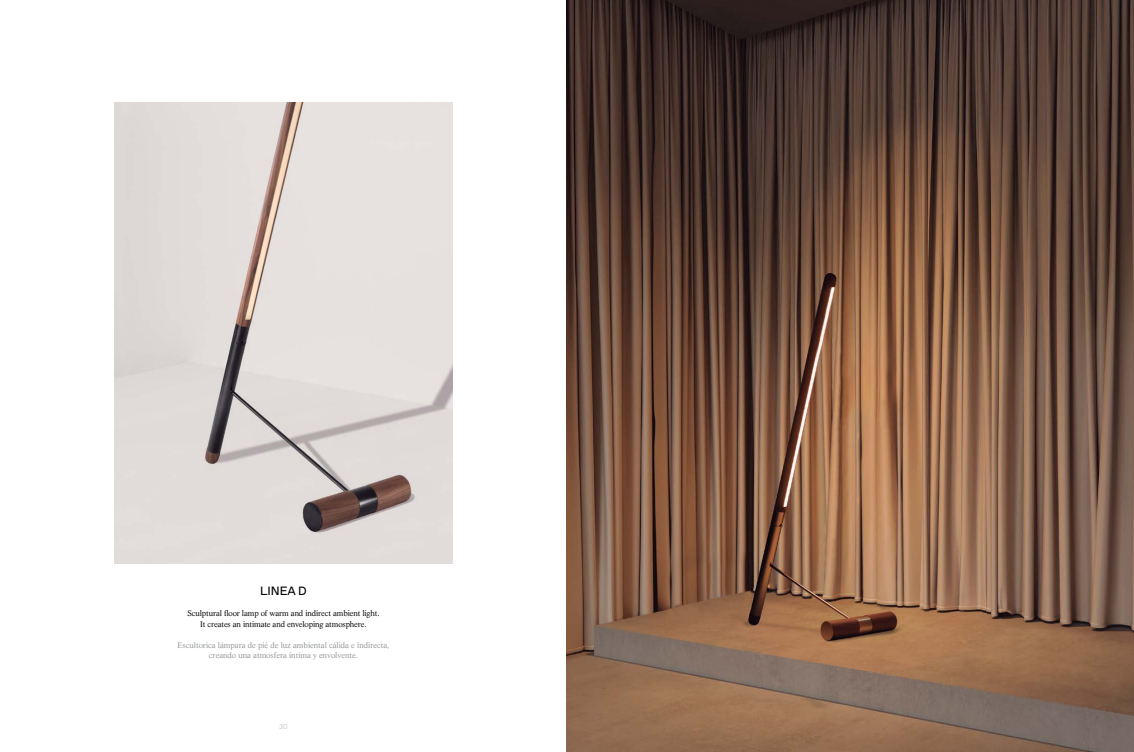
<style>
.page{position:relative;width:1134px;height:752px;background:#fff}
.page>*{position:absolute;margin:0;border:0;box-sizing:border-box;transform-origin:0 0}
.t1{font:12px "Favorit";letter-spacing:-.005em;color:#000}
.t2{font:8px/10.5px "Life LT Std";letter-spacing:-.015em;color:#000;text-align:center}
.t3{font:8px/10.5px "Life LT Std";letter-spacing:-.005em;color:#939598;text-align:center}
.t4{font:300 7px "Favorit";color:#bcbec0}
</style>
<div class="page">
<img style="left:115px;top:102px;width:337px;height:461px">
<img style="left:567px;top:0;width:567px;height:751px">
<h1 class="t1" style="left:260px;top:582px;width:48px">LINEA D</h1>
<p class="t2" style="left:187px;top:607px;width:194px">Sculptural floor lamp of warm and indirect ambient light.<br>It creates an intimate and enveloping atmosphere.</p>
<p class="t3" style="left:178px;top:639px;width:213px">Escultorica lámpara de pié de luz ambiental cálida e indirecta, creando una atmosfera íntima y envolvente.</p>
<p class="t4" style="left:279px;top:721px;width:10px">30</p>
</div>
